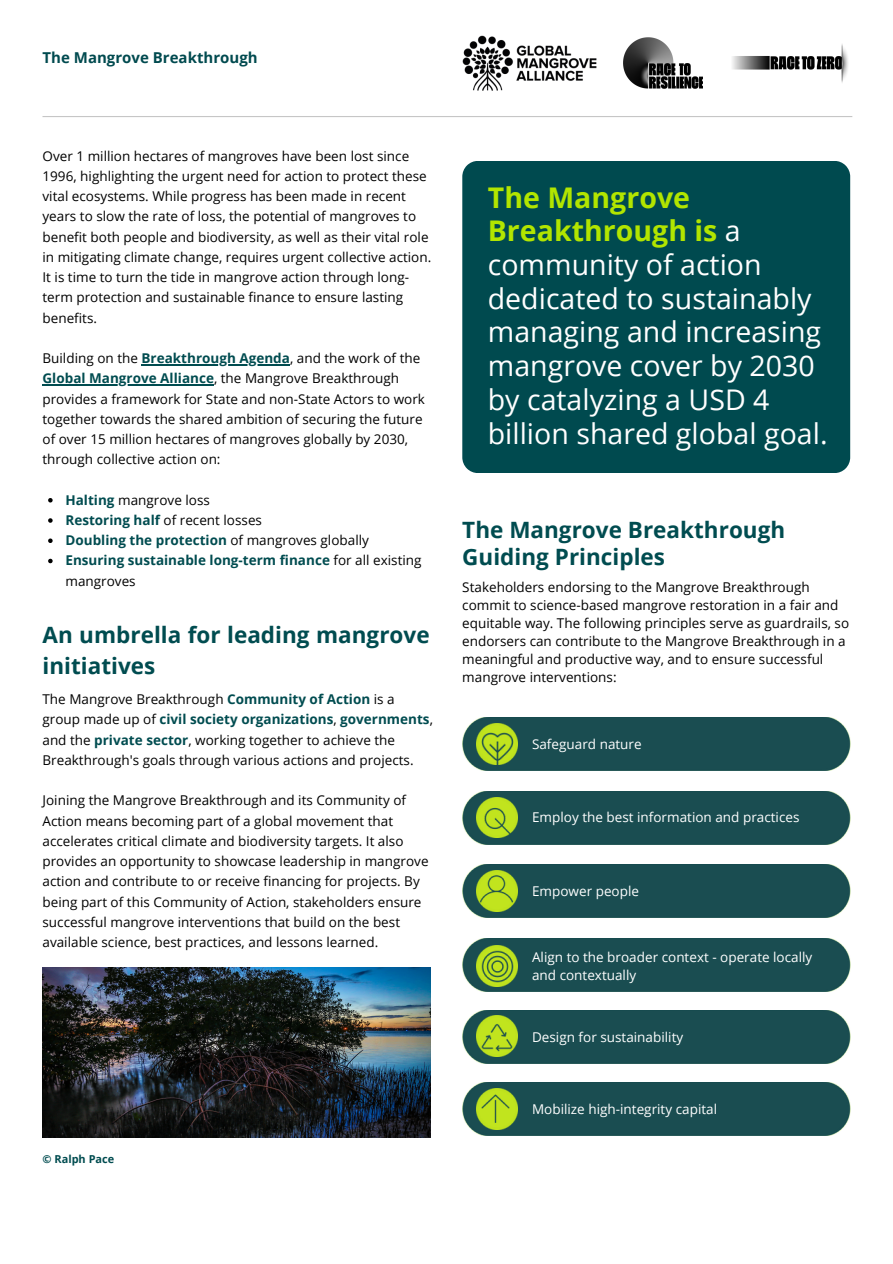
<style>
.page{position:relative;width:893px;height:1264px;background:#fff}
.page>*{position:absolute;margin:0;border:0;box-sizing:border-box;transform-origin:0 0}
.t1{font:28.5px/33.8px "Open Sans";color:#fff}
.t2{font:700 22.5px/31.5px "Open Sans";color:#004c50}
.t3{font:700 15px "Open Sans";color:#004a4f}
.t4{font:13.5px/20.2px "Open Sans";color:#000}
.t5{font:13.5px/18px "Open Sans";color:#fff}
.t6{font:700 13.5px/20.2px "Open Sans";color:#004c50}
.t7{font:700 10.95px "Open Sans";color:#004c50}
.s1{font-weight:700;color:#004c50}
.s2{font-weight:400;color:#000}
.s3{font-weight:700;color:#b2e500}
</style>
<div class="page">
<div style="left:462px;top:161px;width:388px;height:311px;background:#004a4f"></div>
<hr style="left:42px;top:116px;width:810px;height:1px;background:#c6c6c6">
<img style="left:462px;top:36px;width:134px;height:55px">
<img style="left:623px;top:38px;width:79px;height:50px">
<img style="left:732px;top:44px;width:116px;height:39px">
<img style="left:42px;top:967px;width:388px;height:170px">
<div style="left:462px;top:717px;width:388px;height:53px;background:#1a4d51"></div>
<div style="left:462px;top:791px;width:388px;height:53px;background:#1a4d51"></div>
<div style="left:462px;top:864px;width:388px;height:53px;background:#1a4d51"></div>
<div style="left:462px;top:938px;width:388px;height:53px;background:#1a4d51"></div>
<div style="left:462px;top:1010px;width:388px;height:53px;background:#1a4d51"></div>
<div style="left:462px;top:1082px;width:388px;height:53px;background:#1a4d51"></div>
<img style="left:476px;top:870px;width:41px;height:41px">
<img style="left:476px;top:1015px;width:41px;height:41px">
<img style="left:516px;top:1088px;width:1px;height:41px">
<img style="left:473px;top:720px;width:48px;height:48px">
<img style="left:473px;top:796px;width:44px;height:44px">
<img style="left:476px;top:870px;width:40px;height:39px">
<img style="left:475px;top:944px;width:44px;height:44px">
<img style="left:475px;top:1017px;width:43px;height:38px">
<img style="left:475px;top:1088px;width:41px;height:41px">
<svg style="left:48px;top:498px;width:5px;height:4px"></svg>
<svg style="left:48px;top:518px;width:5px;height:5px"></svg>
<svg style="left:48px;top:538px;width:5px;height:5px"></svg>
<svg style="left:48px;top:558px;width:5px;height:5px"></svg>
<hr style="left:141px;top:364px;width:149px;height:1px;background:#004c50">
<hr style="left:42px;top:384px;width:172px;height:1px;background:#004c50">
<p class="t3" style="left:42px;top:47px;width:217px">The Mangrove Breakthrough</p>
<p class="t4" style="left:42px;top:145px;width:390px">Over 1 million hectares of mangroves have been lost since 1996, highlighting the urgent need for action to protect these vital ecosystems. While progress has been made in recent years to slow the rate of loss, the potential of mangroves to benefit both people and biodiversity, as well as their vital role in mitigating climate change, requires urgent collective action.<br>It is time to turn the tide in mangrove action through long&shy;term protection and sustainable finance to ensure lasting benefits.</p>
<p class="t4" style="left:42px;top:348px;width:384px">Building on the <span class="s1">Breakthrough Agenda</span>, and the work of the <span class="s1">Global Mangrove Alliance</span>, the Mangrove Breakthrough provides a framework for State and non-State Actors to work together towards the shared ambition of securing the future of over 15 million hectares of mangroves globally by 2030, through collective action on:</p>
<p class="t4" style="left:65px;top:489px;width:146px"><span class="s1">Halting</span> mangrove loss</p>
<p class="t4" style="left:65px;top:509px;width:198px"><span class="s1">Restoring half</span> of recent losses</p>
<p class="t6" style="left:65px;top:530px;width:305px">Doubling the protection <span class="s2">of mangroves globally</span></p>
<p class="t6" style="left:65px;top:550px;width:357px">Ensuring sustainable long-term finance <span class="s2">for all existing mangroves</span></p>
<p class="t2" style="left:42px;top:618px;width:388px">An umbrella for leading mangrove initiatives</p>
<p class="t4" style="left:42px;top:688px;width:392px">The Mangrove Breakthrough <span class="s1">Community of Action</span> is a group made up of <span class="s1">civil society organizations</span>, <span class="s1">governments</span>, and the <span class="s1">private sector</span>, working together to achieve the Breakthrough's goals through various actions and projects.</p>
<p class="t4" style="left:42px;top:790px;width:387px">Joining the Mangrove Breakthrough and its Community of Action means becoming part of a global movement that accelerates critical climate and biodiversity targets. It also provides an opportunity to showcase leadership in mangrove action and contribute to or receive financing for projects. By being part of this Community of Action, stakeholders ensure successful mangrove interventions that build on the best available science, best practices, and lessons learned.</p>
<p class="t7" style="left:42px;top:1151px;width:73px">© Ralph Pace</p>
<p class="t1" style="left:488px;top:179px;width:341px"><span class="s3">The Mangrove<br>Breakthrough is</span> a community of action dedicated to sustainably managing and increasing mangrove cover by 2030 by catalyzing a USD 4 billion shared global goal.</p>
<p class="t2" style="left:462px;top:516px;width:324px;line-height:27px">The Mangrove Breakthrough<br>Guiding Principles</p>
<p class="t4" style="left:462px;top:578px;width:388px;line-height:18px">Stakeholders endorsing to the Mangrove Breakthrough commit to science-based mangrove restoration in a fair and equitable way. The following principles serve as guardrails, so endorsers can contribute to the Mangrove Breakthrough in a meaningful and productive way, and to ensure successful mangrove interventions:</p>
<p class="t5" style="left:532px;top:734px;width:111px">Safeguard nature</p>
<p class="t5" style="left:532px;top:808px;width:269px">Employ the best information and practices</p>
<p class="t5" style="left:532px;top:881px;width:108px">Empower people</p>
<p class="t5" style="left:532px;top:947px;width:282px">Align to the broader context - operate locally and contextually</p>
<p class="t5" style="left:532px;top:1027px;width:153px">Design for sustainability</p>
<p class="t5" style="left:532px;top:1099px;width:186px">Mobilize high-integrity capital</p>
</div>
